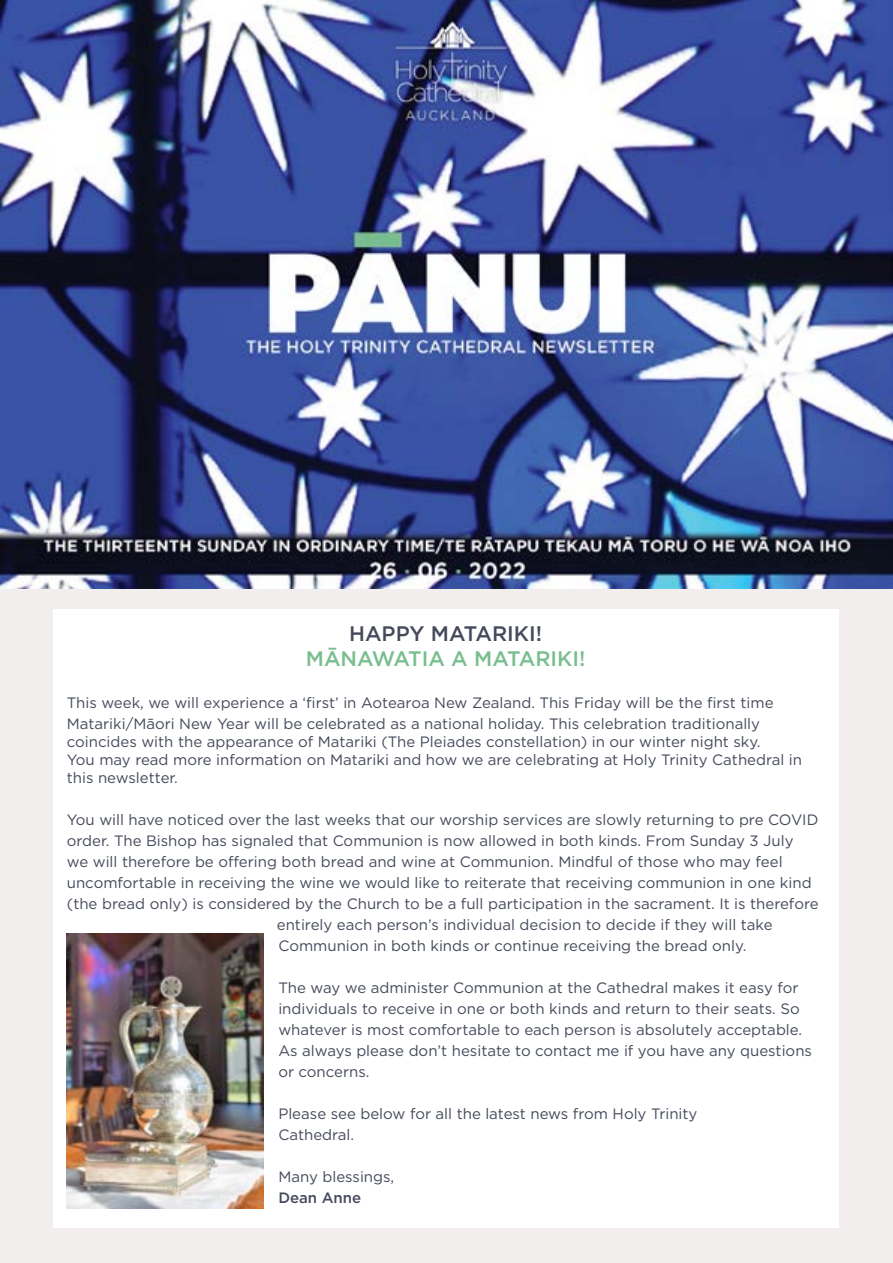
<style>
.page{position:relative;width:893px;height:1263px;background:#f3eeee}
.page>*{position:absolute;margin:0;border:0;box-sizing:border-box;transform-origin:0 0}
.t1{font:500 21px "Gotham";color:#79be8f}
.t2{font:500 21px "Gotham";color:#454a5b}
.t3{font:15px/21px "Gotham";color:#454a5b}
.t4{font:500 15px "Gotham";color:#454a5b}
</style>
<div class="page">
<img style="left:0;top:0;width:893px;height:589px">
<div style="left:53px;top:609px;width:786px;height:619px;background:#fff"></div>
<img style="left:67px;top:933px;width:197px;height:276px">
<h1 class="t2" style="left:349px;top:620px;width:195px">HAPPY MATARIKI!</h1>
<h1 class="t1" style="left:306px;top:645px;width:281px">MĀNAWATIA A MATARIKI!</h1>
<p class="t3" style="left:67px;top:692px;width:708px">This week, we will experience a ‘first’ in Aotearoa New Zealand. This Friday will be the first time<br>Matariki/Māori New Year will be celebrated as a national holiday. This celebration traditionally</p>
<p class="t3" style="left:67px;top:732px;width:737px;line-height:18px">coincides with the appearance of Matariki (The Pleiades constellation) in our winter night sky.<br>You may read more information on Matariki and how we are celebrating at Holy Trinity Cathedral in this newsletter.</p>
<p class="t3" style="left:67px;top:809px;width:753px">You will have noticed over the last weeks that our worship services are slowly returning to pre COVID</p>
<p class="t3" style="left:67px;top:830px;width:728px">order. The Bishop has signaled that Communion is now allowed in both kinds. From Sunday 3 July</p>
<p class="t3" style="left:67px;top:851px;width:717px">we will therefore be offering both bread and wine at Communion. Mindful of those who may feel</p>
<p class="t3" style="left:67px;top:872px;width:746px">uncomfortable in receiving the wine we would like to reiterate that receiving communion in one kind</p>
<p class="t3" style="left:67px;top:893px;width:753px">(the bread only) is considered by the Church to be a full participation in the sacrament. It is therefore</p>
<p class="t3" style="left:277px;top:914px;width:497px">entirely each person’s individual decision to decide if they will take</p>
<p class="t3" style="left:278px;top:935px;width:469px">Communion in both kinds or continue receiving the bread only.</p>
<p class="t3" style="left:278px;top:977px;width:535px">The way we administer Communion at the Cathedral makes it easy for individuals to receive in one or both kinds and return to their seats. So whatever is most comfortable to each person is absolutely acceptable.<br>As always please don’t hesitate to contact me if you have any questions or concerns.</p>
<p class="t3" style="left:278px;top:1103px;width:421px">Please see below for all the latest news from Holy Trinity<br>Cathedral.</p>
<p class="t3" style="left:278px;top:1166px;width:117px">Many blessings,</p>
<p class="t4" style="left:278px;top:1188px;width:84px">Dean Anne</p>
</div>
